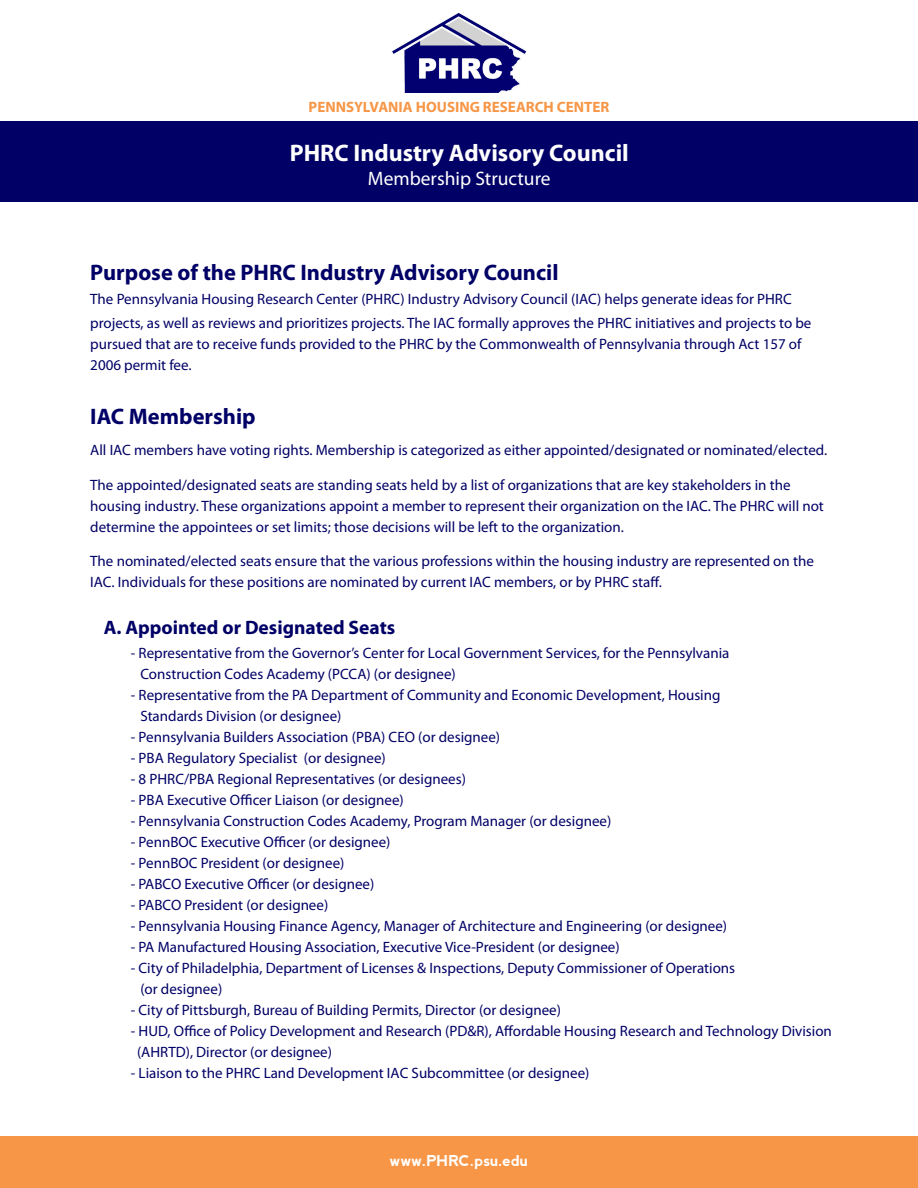
<style>
.page{position:relative;width:918px;height:1188px;background:#fff}
.page>*{position:absolute;margin:0;border:0;box-sizing:border-box;transform-origin:0 0}
.t1{font:700 24px "Myriad Pro";color:#fff}
.t2{font:700 22.5px "Myriad Pro";color:#010066}
.t3{font:700 19.5px "Myriad Pro";color:#010066}
.t4{font:19.5px "Myriad Pro";color:#fff}
.t5{font:15px/21px "Myriad Pro";color:#010066}
.t6{font:700 15px "Myriad Pro";color:#f79646}
.t7{font:700 15px "nevis";color:#fff}
</style>
<div class="page">
<div style="left:0;top:122px;width:918px;height:80px;background:#010066"></div>
<img style="left:392px;top:13px;width:134px;height:79px">
<div style="left:0;top:1137px;width:918px;height:51px;background:#f79646"></div>
<p class="t6" style="left:309px;top:97px;width:302px">PENNSYLVANIA HOUSING RESEARCH CENTER</p>
<p class="t1" style="left:290px;top:137px;width:341px">PHRC Industry Advisory Council</p>
<p class="t4" style="left:368px;top:166px;width:184px">Membership Structure</p>
<p class="t2" style="left:90px;top:257px;width:470px">Purpose of the PHRC Industry Advisory Council</p>
<p class="t5" style="left:90px;top:286px;width:723px;line-height:24px">The Pennsylvania Housing Research Center (PHRC) Industry Advisory Council (IAC) helps generate ideas for PHRC projects, as well as reviews and prioritizes projects. The IAC formally approves the PHRC initiatives and projects to be</p>
<p class="t5" style="left:90px;top:333px;width:713px">pursued that are to receive funds provided to the PHRC by the Commonwealth of Pennsylvania through Act 157 of<br>2006 permit fee.</p>
<p class="t2" style="left:90px;top:402px;width:167px">IAC Membership</p>
<p class="t5" style="left:90px;top:439px;width:739px">All IAC members have voting rights. Membership is categorized as either appointed/designated or nominated/elected.</p>
<p class="t5" style="left:90px;top:474px;width:735px">The appointed/designated seats are standing seats held by a list of organizations that are key stakeholders in the housing industry. These organizations appoint a member to represent their organization on the IAC. The PHRC will not determine the appointees or set limits; those decisions will be left to the organization.</p>
<p class="t5" style="left:90px;top:550px;width:725px">The nominated/elected seats ensure that the various professions within the housing industry are represented on the<br>IAC. Individuals for these positions are nominated by current IAC members, or by PHRC staff.</p>
<p class="t3" style="left:104px;top:615px;width:293px">A. Appointed or Designated Seats</p>
<p class="t5" style="left:140px;top:643px;width:591px;text-indent:-10px">- Representative from the Governor’s Center for Local Government Services, for the Pennsylvania<br>Construction Codes Academy (PCCA) (or designee)</p>
<p class="t5" style="left:140px;top:685px;width:582px;text-indent:-10px">- Representative from the PA Department of Community and Economic Development, Housing<br>Standards Division (or designee)</p>
<p class="t5" style="left:131px;top:727px;width:371px">- Pennsylvania Builders Association (PBA) CEO (or designee)</p>
<p class="t5" style="left:131px;top:748px;width:257px">- PBA Regulatory Specialist (or designee)</p>
<p class="t5" style="left:131px;top:769px;width:337px">- 8 PHRC/PBA Regional Representatives (or designees)</p>
<p class="t5" style="left:131px;top:790px;width:275px">- PBA Executive Officer Liaison (or designee)</p>
<p class="t5" style="left:131px;top:811px;width:482px">- Pennsylvania Construction Codes Academy, Program Manager (or designee)</p>
<p class="t5" style="left:131px;top:832px;width:261px">- PennBOC Executive Officer (or designee)</p>
<p class="t5" style="left:131px;top:853px;width:215px">- PennBOC President (or designee)</p>
<p class="t5" style="left:131px;top:874px;width:245px">- PABCO Executive Officer (or designee)</p>
<p class="t5" style="left:131px;top:895px;width:199px">- PABCO President (or designee)</p>
<p class="t5" style="left:131px;top:916px;width:598px">- Pennsylvania Housing Finance Agency, Manager of Architecture and Engineering (or designee)</p>
<p class="t5" style="left:131px;top:937px;width:490px">- PA Manufactured Housing Association, Executive Vice-President (or designee)</p>
<p class="t5" style="left:140px;top:958px;width:596px;text-indent:-10px">- City of Philadelphia, Department of Licenses &amp; Inspections, Deputy Commissioner of Operations (or designee)</p>
<p class="t5" style="left:131px;top:1000px;width:432px">- City of Pittsburgh, Bureau of Building Permits, Director (or designee)</p>
<p class="t5" style="left:137px;top:1021px;width:696px;text-indent:-6px">- HUD, Office of Policy Development and Research (PD&amp;R), Affordable Housing Research and Technology Division (AHRTD), Director (or designee)</p>
<p class="t5" style="left:131px;top:1063px;width:460px">- Liaison to the PHRC Land Development IAC Subcommittee (or designee)</p>
<p class="t7" style="left:390px;top:1152px;width:140px">www.PHRC.psu.edu</p>
</div>
